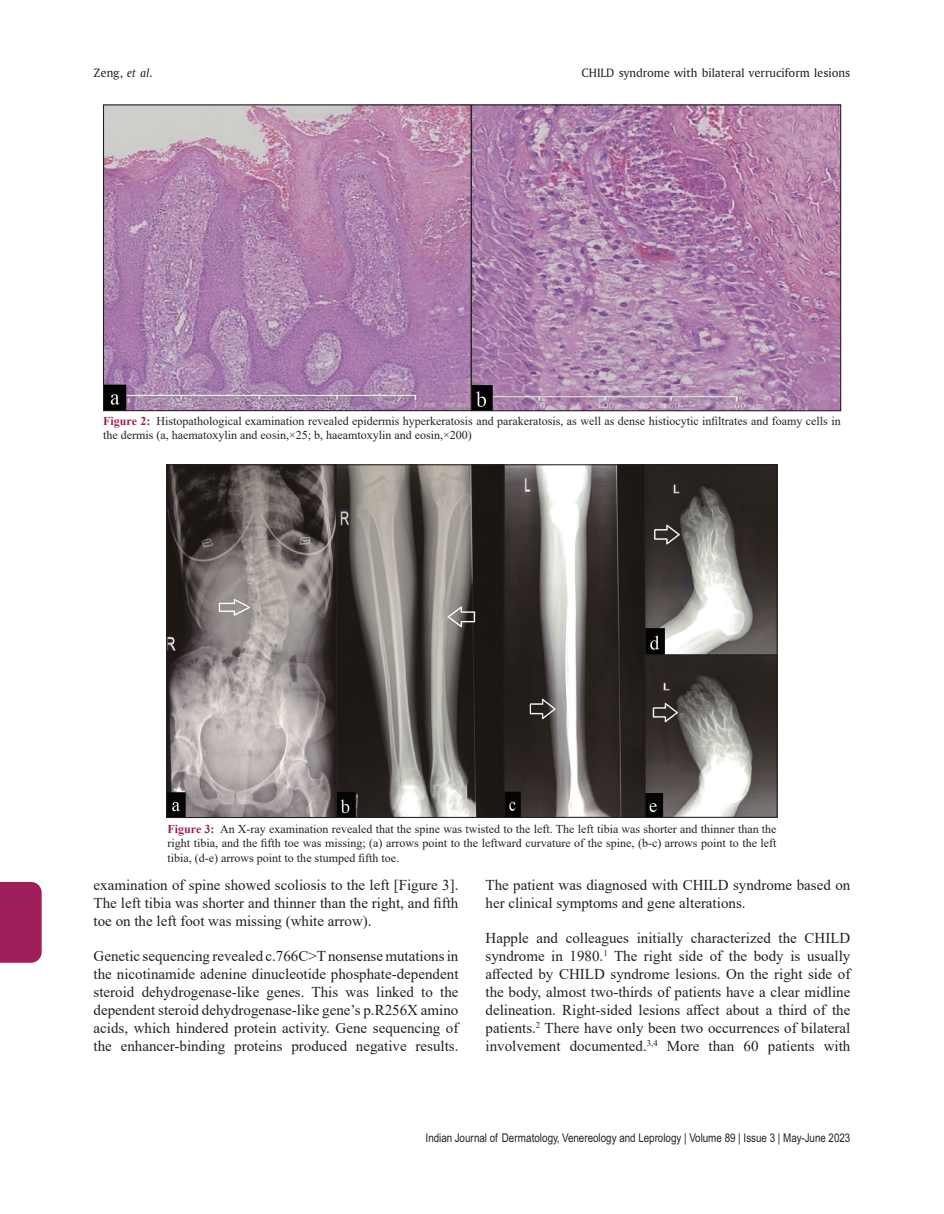
<style>
.page{position:relative;width:944px;height:1214px;background:#fff}
.page>*{position:absolute;margin:0;border:0;box-sizing:border-box;transform-origin:0 0}
.Body_Text_Indent{font:15px/18px "Times New Roman";color:#231f20;text-align:justify}
.t1{font:12.75px "Amerigo BT Roman A";color:#231f20}
.Fig_caption{font:12px/14.4px "Times New Roman";color:#231f20;text-align:justify}
.t2{font:12px "Arial Narrow MT Std";color:#231f20}
.s1{font-family:"Amerigo BT Italic A"}
.s2{font-weight:700;color:#9e1e59}
</style>
<div class="page">
<img style="left:168px;top:466px;width:607px;height:350px">
<div style="left:166px;top:464px;width:171px;height:354px;border:1px solid #231f20"></div>
<div style="left:336px;top:464px;width:169px;height:354px;border:1px solid #231f20"></div>
<div style="left:503px;top:464px;width:142px;height:354px;border:1px solid #231f20"></div>
<div style="left:644px;top:654px;width:133px;height:164px;border:1px solid #231f20"></div>
<div style="left:644px;top:464px;width:133px;height:191px;border:1px solid #231f20"></div>
<img style="left:105px;top:106px;width:734px;height:303px">
<div style="left:103px;top:104px;width:368px;height:307px;border:1px solid #231f20"></div>
<div style="left:471px;top:104px;width:370px;height:307px;border:1px solid #231f20"></div>
<div style="left:0;top:882px;width:42px;height:80px;background:#9e1e59"></div>
<p class="t1" style="left:94px;top:65px;width:60px">Zeng, <span class="s1">et al</span>.</p>
<p class="t1" style="left:581px;top:65px;width:270px">CHILD syndrome with bilateral verruciform lesions</p>
<p class="Fig_caption" style="left:103px;top:413px;width:739px"><span class="s2">Figure 2:</span> Histopathological examination revealed epidermis hyperkeratosis and parakeratosis, as well as dense histiocytic infiltrates and foamy cells in the dermis (a, haematoxylin and eosin,×25; b, haeamtoxylin and eosin,×200)</p>
<p class="Fig_caption" style="left:168px;top:821px;width:610px"><span class="s2">Figure 3:</span> An X-ray examination revealed that the spine was twisted to the left. The left tibia was shorter and thinner than the right tibia, and the fifth toe was missing; (a) arrows point to the leftward curvature of the spine, (b-c) arrows point to the left tibia, (d-e) arrows point to the stumped fifth toe.</p>
<p class="Body_Text_Indent" style="left:94px;top:875px;width:366px">examination of spine showed scoliosis to the left [Figure 3].<br>The left tibia was shorter and thinner than the right, and fifth toe on the left foot was missing (white arrow).</p>
<p class="Body_Text_Indent" style="left:94px;top:946px;width:366px">Genetic sequencing revealed c.766C&gt;T nonsense mutations in the nicotinamide adenine dinucleotide phosphate-dependent steroid dehydrogenase-like genes. This was linked to the dependent steroid dehydrogenase-like gene’s p.R256X amino acids, which hindered protein activity. Gene sequencing of the enhancer-binding proteins produced negative results.</p>
<p class="Body_Text_Indent" style="left:485px;top:875px;width:366px">The patient was diagnosed with CHILD syndrome based on her clinical symptoms and gene alterations.</p>
<p class="Body_Text_Indent" style="left:485px;top:928px;width:366px">Happle and colleagues initially characterized the CHILD syndrome in 1980.<sup>1</sup> The right side of the body is usually affected by CHILD syndrome lesions. On the right side of the body, almost two-thirds of patients have a clear midline delineation. Right-sided lesions affect about a third of the patients.<sup>2</sup> There have only been two occurrences of bilateral involvement documented.<sup>3,4</sup> More than 60 patients with</p>
<p class="t2" style="left:425px;top:1130px;width:426px">Indian Journal of Dermatology, Venereology and Leprology | Volume 89 | Issue 3 | May-June 2023</p>
</div>
